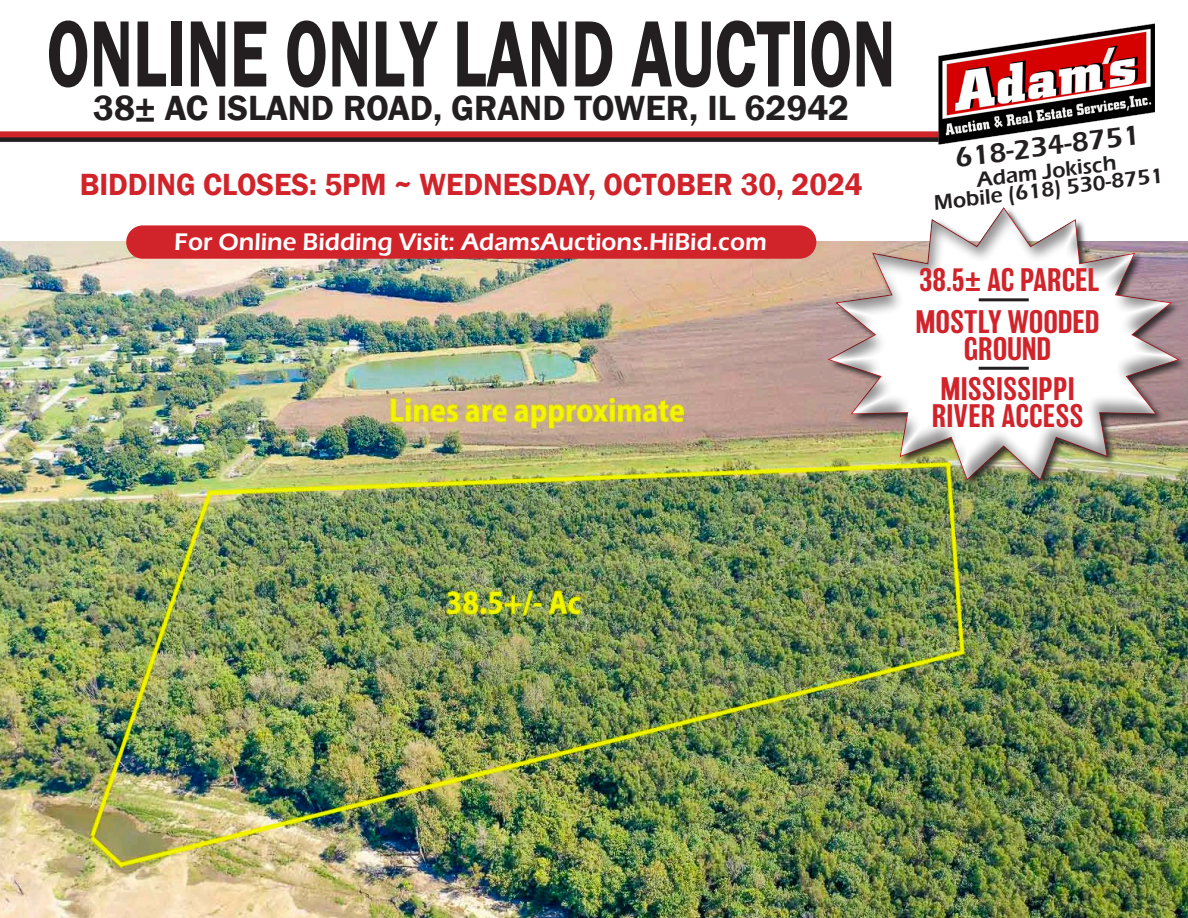
<style>
.page{position:relative;width:1188px;height:918px;background:#fff}
.page>*{position:absolute;margin:0;border:0;box-sizing:border-box;transform-origin:0 0}
.t1{font:600 97.5px "Franklin Gothic";color:#231f20;scale:.69 1}
.t2{font:600 36px "Franklin Gothic";color:#231f20}
.t3{font:600 31.5px "Franklin Gothic";color:#d1232a;scale:.96 1}
.t4{font:500 30px "Balboa";letter-spacing:.005em;color:#d1232a}
.t5{font:600 28.35px "Eras ITC";color:#231f20}
.t6{font:600 24.75px "Eras ITC";color:#fff}
.t7{font:600 21.6px "Eras ITC";color:#231f20}
</style>
<div class="page">
<img style="left:0;top:241px;width:1188px;height:677px">
<svg style="left:0;top:137px;width:939px;height:5px;fill:#231f20"></svg>
<div style="left:0;top:131px;width:968px;height:6px;background:#d1232a"></div>
<img style="left:939px;top:23px;width:215px;height:122px">
<div style="left:126px;top:225px;width:690px;height:34px;background:#d1232a;border-radius:17px"></div>
<div style="left:827px;top:206px;width:361px;height:284px;background:#231f20;opacity:.88"></div>
<div style="left:827px;top:205px;width:354px;height:276px;background:#231f20;opacity:.5"></div>
<hr style="left:979px;top:298px;width:50px;height:3px;background:#231f20">
<hr style="left:979px;top:367px;width:50px;height:3px;background:#231f20">
<p class="t1" style="left:47px;top:-6px;width:1232px">ONLINE ONLY LAND AUCTION</p>
<p class="t2" style="left:93px;top:86px;width:758px">38± AC ISLAND ROAD, GRAND TOWER, IL 62942</p>
<p class="t3" style="left:80px;top:165px;width:817px">BIDDING CLOSES: 5PM ~ WEDNESDAY, OCTOBER 30, 2024</p>
<p class="t6" style="left:174px;top:228px;width:594px">For Online Bidding Visit: AdamsAuctions.HiBid.com</p>
<p class="t5" style="left:953px;top:141px;width:187px;rotate:-7deg">618-234-8751</p>
<p class="t7" style="left:975px;top:168px;width:142px;rotate:-7deg">Adam Jokisch</p>
<p class="t7" style="left:933px;top:191px;width:232px;rotate:-7deg">Mobile (618) 530-8751</p>
<p class="t4" style="left:919px;top:263px;width:182px">38.5± AC PARCEL</p>
<p class="t4" style="left:916px;top:305px;width:186px">MOSTLY WOODED</p>
<p class="t4" style="left:964px;top:332px;width:89px">GROUND</p>
<p class="t4" style="left:941px;top:373px;width:136px">MISSISSIPPI</p>
<p class="t4" style="left:932px;top:400px;width:153px">RIVER ACCESS</p>
</div>
